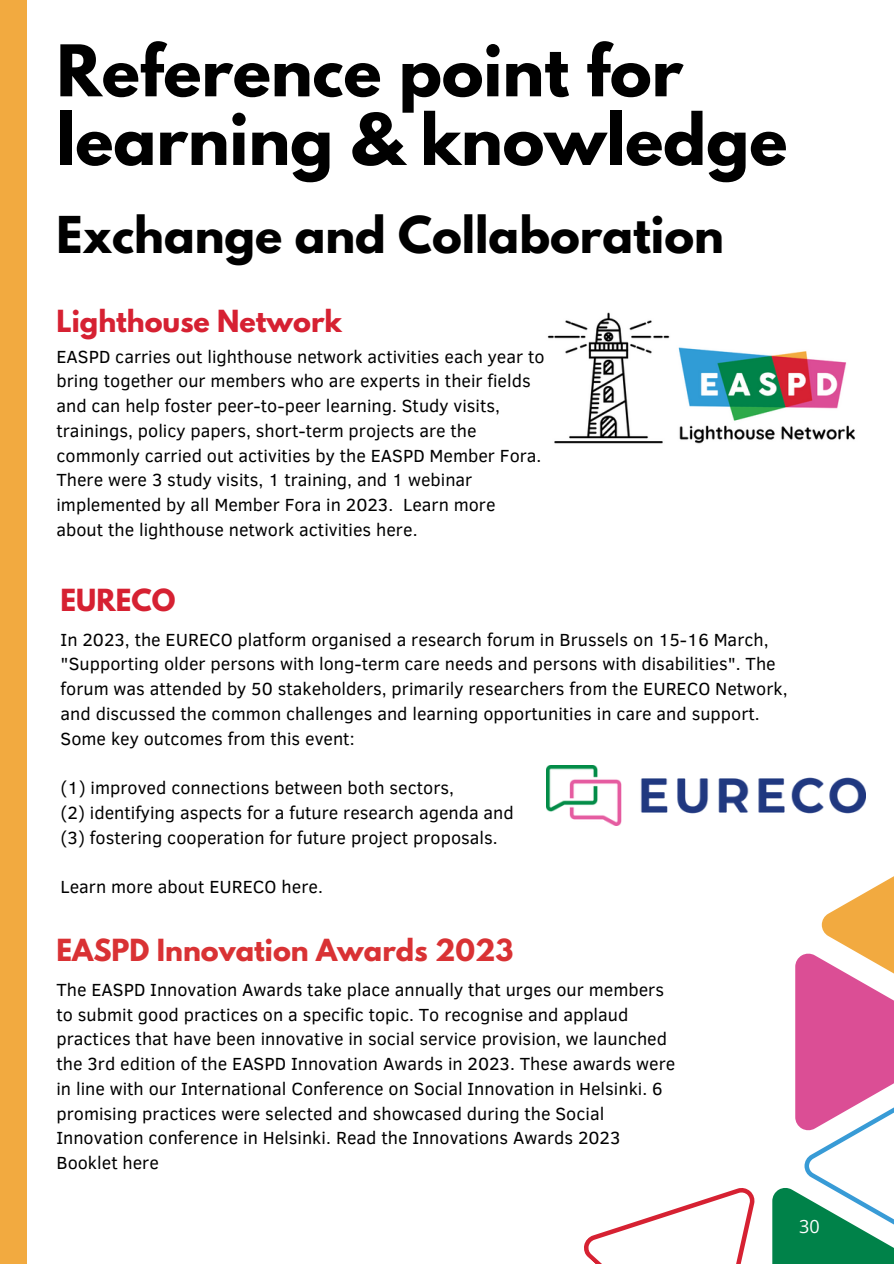
<style>
.page{position:relative;width:894px;height:1264px;background:#fff}
.page>*{position:absolute;margin:0;border:0;box-sizing:border-box;transform-origin:0 0}
.t1{font:700 63px/68.7px "League Spartan";color:#000}
.t2{font:700 45px "League Spartan";color:#000}
.t3{font:700 27px "League Spartan";color:#d93234}
.t4{font:700 27px "League Spartan";color:#d62132}
.t5{font:18px/24.8px "Clear Sans";color:#000}
.t6{font:18px "Open Sans";color:#fff}
</style>
<div class="page">
<div style="left:0;top:0;width:27px;height:1263px;background:#f2aa40"></div>
<img style="left:547px;top:312px;width:309px;height:132px">
<img style="left:546px;top:765px;width:319px;height:60px">
<div style="left:795px;top:953px;width:98px;height:177px;background:#db4e95"></div>
<svg style="left:821px;top:876px;width:72px;height:124px"></svg>
<svg style="left:804px;top:1084px;width:89px;height:103px"></svg>
<svg style="left:772px;top:1187px;width:121px;height:76px;fill:#008249"></svg>
<svg style="left:584px;top:1188px;width:171px;height:75px"></svg>
<h1 class="t1" style="left:57px;top:45px;width:732px">Reference point for learning &amp; knowledge</h1>
<h2 class="t2" style="left:57px;top:213px;width:668px">Exchange and Collaboration</h2>
<h3 class="t4" style="left:56px;top:308px;width:287px">Lighthouse Network</h3>
<p class="t5" style="left:56px;top:343px;width:489px">EASPD carries out lighthouse network activities each year to bring together our members who are experts in their fields and can help foster peer-to-peer learning. Study visits, trainings, policy papers, short-term projects are the commonly carried out activities by the EASPD Member Fora.<br>There were 3 study visits, 1 training, and 1 webinar implemented by all Member Fora in 2023. Learn more about the lighthouse network activities here.</p>
<h3 class="t4" style="left:61px;top:586px;width:116px">EURECO</h3>
<p class="t5" style="left:61px;top:626px;width:728px">In 2023, the EURECO platform organised a research forum in Brussels on 15-16 March, "Supporting older persons with long-term care needs and persons with disabilities". The forum was attended by 50 stakeholders, primarily researchers from the EURECO Network, and discussed the common challenges and learning opportunities in care and support.<br>Some key outcomes from this event:</p>
<p class="t5" style="left:61px;top:774px;width:454px">(1) improved connections between both sectors,<br>(2) identifying aspects for a future research agenda and (3) fostering cooperation for future project proposals.</p>
<p class="t5" style="left:61px;top:873px;width:264px">Learn more about EURECO here.</p>
<h3 class="t3" style="left:56px;top:936px;width:458px">EASPD Innovation Awards 2023</h3>
<p class="t5" style="left:56px;top:976px;width:620px">The EASPD Innovation Awards take place annually that urges our members to submit good practices on a specific topic. To recognise and applaud practices that have been innovative in social service provision, we launched the 3rd edition of the EASPD Innovation Awards in 2023. These awards were in line with our International Conference on Social Innovation in Helsinki. 6 promising practices were selected and showcased during the Social Innovation conference in Helsinki. Read the Innovations Awards 2023<br>Booklet here</p>
<p class="t6" style="left:799px;top:1213px;width:22px">30</p>
</div>
